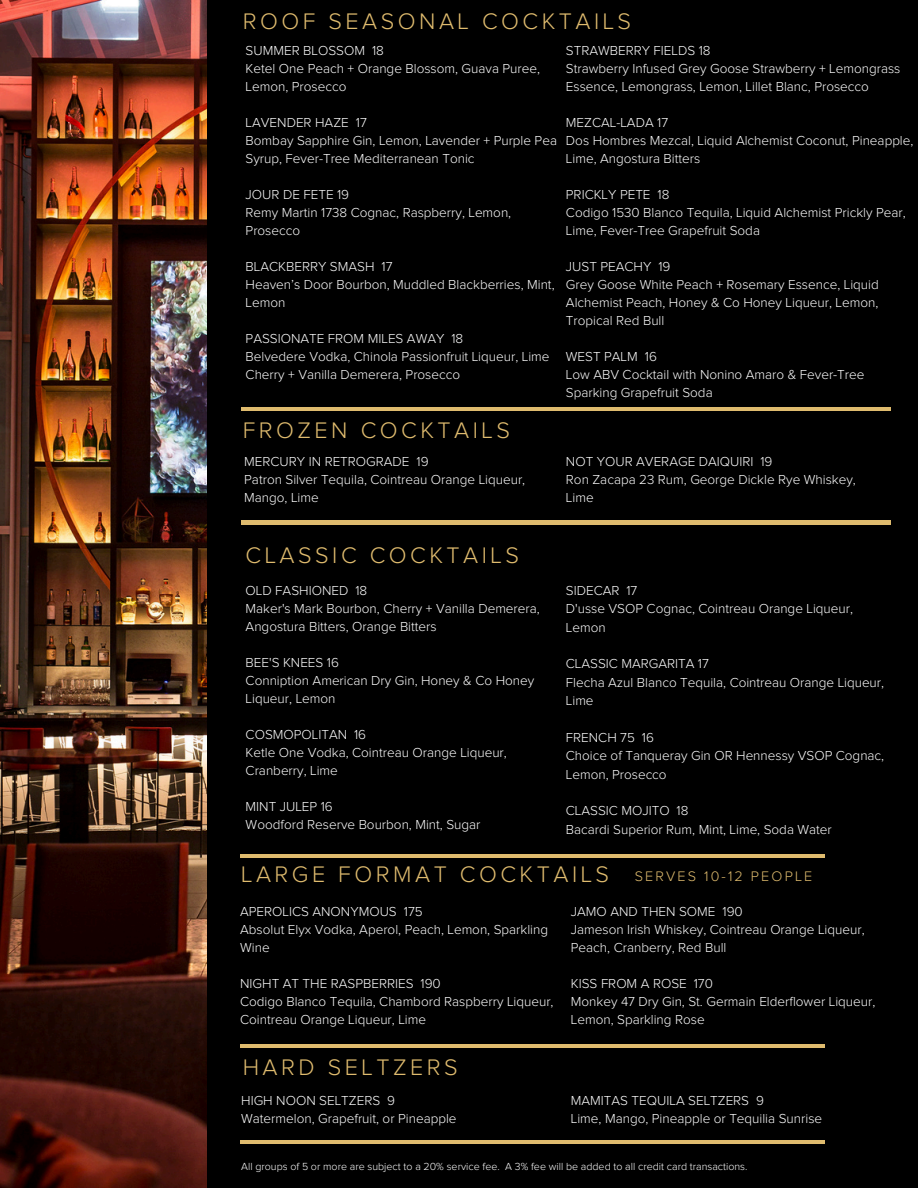
<style>
.page{position:relative;width:918px;height:1188px;background:#000}
.page>*{position:absolute;margin:0;border:0;box-sizing:border-box;transform-origin:0 0}
.t1{font:300 23.4px "Proxima Nova";letter-spacing:.15em;color:#dfbb6e}
.t2{font:300 14.4px "Proxima Nova";letter-spacing:.15em;color:#dfbb6e}
.t3{font:300 13.5px/18px "Proxima Nova";color:#fff}
.t4{font:300 10.65px "Proxima Nova";color:#fff}
</style>
<div class="page">
<img style="left:0;top:0;width:207px;height:1188px">
<hr style="left:240px;top:1044px;width:585px;height:4px;background:#dfbb6e">
<hr style="left:240px;top:854px;width:585px;height:3px;background:#dfbb6e">
<hr style="left:241px;top:521px;width:649px;height:3px;background:#dfbb6e">
<hr style="left:240px;top:1140px;width:585px;height:3px;background:#dfbb6e">
<hr style="left:241px;top:407px;width:649px;height:4px;background:#dfbb6e">
<h1 class="t1" style="left:243px;top:11px;width:390px">ROOF SEASONAL COCKTAILS</h1>
<h3 class="t3" style="left:246px;top:42px;width:296px">SUMMER BLOSSOM 18<br>Ketel One Peach + Orange Blossom, Guava Puree,<br>Lemon, Prosecco</h3>
<h3 class="t3" style="left:246px;top:114px;width:313px">LAVENDER HAZE 17<br>Bombay Sapphire Gin, Lemon, Lavender + Purple Pea<br>Syrup, Fever-Tree Mediterranean Tonic</h3>
<h3 class="t3" style="left:246px;top:186px;width:267px">JOUR DE FETE 19<br>Remy Martin 1738 Cognac, Raspberry, Lemon,<br>Prosecco</h3>
<p class="t3" style="left:246px;top:258px;width:311px">BLACKBERRY SMASH 17<br>Heaven’s Door Bourbon, Muddled Blackberries, Mint,<br>Lemon</p>
<h1 class="t3" style="left:246px;top:330px;width:305px">PASSIONATE FROM MILES AWAY 18<br>Belvedere Vodka, Chinola Passionfruit Liqueur, Lime<br>Cherry + Vanilla Demerera, Prosecco</h1>
<h2 class="t3" style="left:566px;top:42px;width:336px">STRAWBERRY FIELDS 18<br>Strawberry Infused Grey Goose Strawberry + Lemongrass<br>Essence, Lemongrass, Lemon, Lillet Blanc, Prosecco</h2>
<h3 class="t3" style="left:566px;top:114px;width:349px">MEZCAL-LADA 17<br>Dos Hombres Mezcal, Liquid Alchemist Coconut, Pineapple,<br>Lime, Angostura Bitters</h3>
<h3 class="t3" style="left:566px;top:186px;width:341px">PRICKLY PETE 18<br>Codigo 1530 Blanco Tequila, Liquid Alchemist Prickly Pear,<br>Lime, Fever-Tree Grapefruit Soda</h3>
<h3 class="t3" style="left:566px;top:258px;width:314px">JUST PEACHY 19<br>Grey Goose White Peach + Rosemary Essence, Liquid<br>Alchemist Peach, Honey &amp; Co Honey Liqueur, Lemon,<br>Tropical Red Bull</h3>
<h3 class="t3" style="left:566px;top:348px;width:300px">WEST PALM 16<br>Low ABV Cocktail with Nonino Amaro &amp; Fever-Tree<br>Sparking Grapefruit Soda</h3>
<h3 class="t1" style="left:243px;top:420px;width:269px">FROZEN COCKTAILS</h3>
<h3 class="t3" style="left:244px;top:453px;width:282px">MERCURY IN RETROGRADE 19<br>Patron Silver Tequila, Cointreau Orange Liqueur,<br>Mango, Lime</h3>
<h3 class="t3" style="left:566px;top:453px;width:291px">NOT YOUR AVERAGE DAIQUIRI 19<br>Ron Zacapa 23 Rum, George Dickle Rye Whiskey,<br>Lime</h3>
<h3 class="t1" style="left:246px;top:544px;width:275px">CLASSIC COCKTAILS</h3>
<p class="t3" style="left:246px;top:582px;width:296px">OLD FASHIONED 18<br>Maker's Mark Bourbon, Cherry + Vanilla Demerera,<br>Angostura Bitters, Orange Bitters</p>
<h1 class="t3" style="left:246px;top:654px;width:290px">BEE'S KNEES 16<br>Conniption American Dry Gin, Honey &amp; Co Honey<br>Liqueur, Lemon</h1>
<h3 class="t3" style="left:246px;top:726px;width:263px">COSMOPOLITAN 16<br>Ketle One Vodka, Cointreau Orange Liqueur,<br>Cranberry, Lime</h3>
<h3 class="t3" style="left:246px;top:798px;width:236px">MINT JULEP 16<br>Woodford Reserve Bourbon, Mint, Sugar</h3>
<p class="t3" style="left:566px;top:582px;width:289px">SIDECAR 17<br>D'usse VSOP Cognac, Cointreau Orange Liqueur,<br>Lemon</p>
<h1 class="t3" style="left:566px;top:655px;width:320px">CLASSIC MARGARITA 17<br>Flecha Azul Blanco Tequila, Cointreau Orange Liqueur,<br>Lime</h1>
<h3 class="t3" style="left:566px;top:729px;width:320px">FRENCH 75 16<br>Choice of Tanqueray Gin OR Hennessy VSOP Cognac,<br>Lemon, Prosecco</h3>
<h3 class="t3" style="left:566px;top:802px;width:267px">CLASSIC MOJITO 18<br>Bacardi Superior Rum, Mint, Lime, Soda Water</h3>
<h3 class="t1" style="left:241px;top:864px;width:369px">LARGE FORMAT COCKTAILS</h3>
<h3 class="t3" style="left:240px;top:903px;width:310px">APEROLICS ANONYMOUS 175<br>Absolut Elyx Vodka, Aperol, Peach, Lemon, Sparkling<br>Wine</h3>
<h3 class="t3" style="left:240px;top:975px;width:315px">NIGHT AT THE RASPBERRIES 190<br>Codigo Blanco Tequila, Chambord Raspberry Liqueur,<br>Cointreau Orange Liqueur, Lime</h3>
<h3 class="t2" style="left:635px;top:870px;width:179px">SERVES 10-12 PEOPLE</h3>
<h3 class="t3" style="left:571px;top:903px;width:295px">JAMO AND THEN SOME 190<br>Jameson Irish Whiskey, Cointreau Orange Liqueur,<br>Peach, Cranberry, Red Bull</h3>
<h3 class="t3" style="left:571px;top:975px;width:306px">KISS FROM A ROSE 170<br>Monkey 47 Dry Gin, St. Germain Elderflower Liqueur,<br>Lemon, Sparkling Rose</h3>
<h3 class="t1" style="left:243px;top:1056px;width:216px">HARD SELTZERS</h3>
<h3 class="t3" style="left:241px;top:1092px;width:217px">HIGH NOON SELTZERS 9<br>Watermelon, Grapefruit, or Pineapple</h3>
<p class="t3" style="left:571px;top:1092px;width:253px">MAMITAS TEQUILA SELTZERS 9<br>Lime, Mango, Pineapple or Tequilia Sunrise</p>
<h3 class="t4" style="left:241px;top:1162px;width:508px">All groups of 5 or more are subject to a 20% service fee. A 3% fee will be added to all credit card transactions.</h3>
</div>
